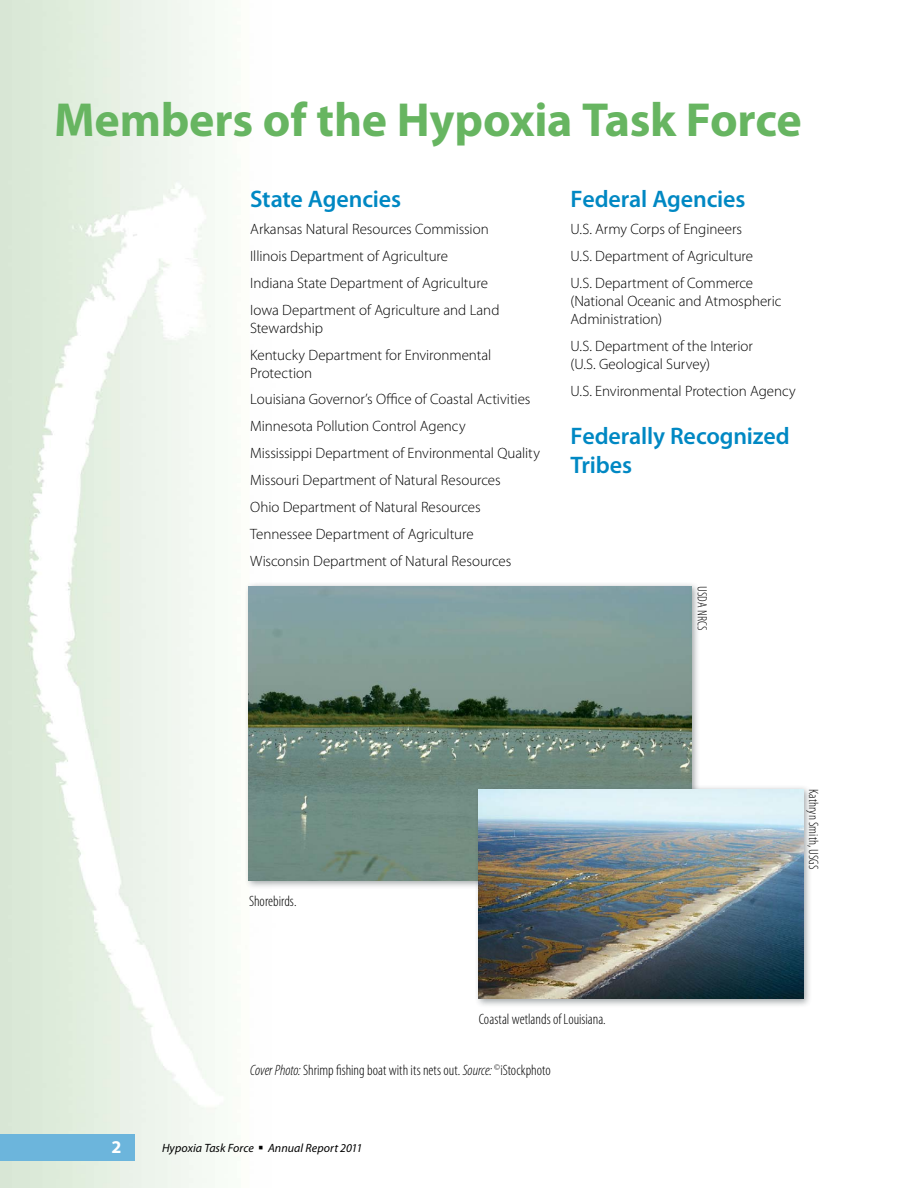
<style>
.page{position:relative;width:918px;height:1188px;background:#fff}
.page>*{position:absolute;margin:0;border:0;box-sizing:border-box;transform-origin:0 0}
.t1{font:700 48px "Myriad Pro";letter-spacing:-.005em;color:#67b561}
.t2{font:600 24px/28.5px "Myriad Pro";letter-spacing:-.01em;color:#0088c3}
.t3{font:700 18px "Myriad Pro";color:#fff}
.agencies{font:300 15px/18px "Myriad Pro";letter-spacing:-.005em;color:#000}
.caption_left{font:300 condensed 15px "Myriad Pro";color:#000}
.source{font:300 condensed 13.5px "Myriad Pro";letter-spacing:.005em;color:#000}
.t4{font:italic 12px "Myriad Pro";letter-spacing:.005em;color:#000}
.s1{font-style:italic}
</style>
<div class="page">
<img style="left:0;top:0;width:224px;height:1188px">
<div style="left:0;top:1134px;width:135px;height:27px;background:#6cb5dc"></div>
<div style="left:244px;top:581px;width:455px;height:308px;background:#313d42;opacity:.45"></div>
<img style="left:249px;top:586px;width:442px;height:295px">
<div style="left:474px;top:784px;width:338px;height:223px;background:#313d42;opacity:.45"></div>
<img style="left:478px;top:789px;width:325px;height:210px">
<h2 class="t1" style="left:54px;top:93px;width:749px">Members of the Hypoxia Task Force</h2>
<h3 class="t2" style="left:250px;top:185px;width:152px">State Agencies</h3>
<p class="agencies" style="left:250px;top:220px;width:240px">Arkansas Natural Resources Commission</p>
<p class="agencies" style="left:250px;top:247px;width:199px">Illinois Department of Agriculture</p>
<p class="agencies" style="left:250px;top:274px;width:239px">Indiana State Department of Agriculture</p>
<p class="agencies" style="left:250px;top:301px;width:251px">Iowa Department of Agriculture and Land<br>Stewardship</p>
<p class="agencies" style="left:250px;top:345px;width:243px">Kentucky Department for Environmental<br>Protection</p>
<p class="agencies" style="left:250px;top:390px;width:282px">Louisiana Governor’s Office of Coastal Activities</p>
<p class="agencies" style="left:250px;top:417px;width:217px">Minnesota Pollution Control Agency</p>
<p class="agencies" style="left:250px;top:444px;width:291px">Mississippi Department of Environmental Quality</p>
<p class="agencies" style="left:250px;top:471px;width:252px">Missouri Department of Natural Resources</p>
<p class="agencies" style="left:250px;top:498px;width:232px">Ohio Department of Natural Resources</p>
<p class="agencies" style="left:250px;top:525px;width:225px">Tennessee Department of Agriculture</p>
<p class="agencies" style="left:250px;top:552px;width:263px">Wisconsin Department of Natural Resources</p>
<h3 class="t2" style="left:571px;top:185px;width:176px">Federal Agencies</h3>
<p class="agencies" style="left:571px;top:220px;width:173px">U.S. Army Corps of Engineers</p>
<p class="agencies" style="left:571px;top:247px;width:184px">U.S. Department of Agriculture</p>
<p class="agencies" style="left:571px;top:274px;width:212px">U.S. Department of Commerce (National Oceanic and Atmospheric<br>Administration)</p>
<p class="agencies" style="left:571px;top:337px;width:184px">U.S. Department of the Interior (U.S. Geological Survey)</p>
<p class="agencies" style="left:571px;top:381px;width:227px">U.S. Environmental Protection Agency</p>
<h3 class="t2" style="left:571px;top:422px;width:221px">Federally Recognized<br>Tribes</h3>
<p class="source" style="left:710px;top:586px;width:46px;rotate:90deg">USDA NRCS</p>
<p class="caption_left" style="left:249px;top:893px;width:49px">Shorebirds.</p>
<p class="caption_left" style="left:479px;top:1011px;width:129px">Coastal wetlands of Louisiana.</p>
<p class="caption_left" style="left:250px;top:1062px;width:302px"><span class="s1">Cover Photo:</span> Shrimp fishing boat with its nets out. <span class="s1">Source:</span> <sup>©</sup>iStockphoto</p>
<p class="t3" style="left:112px;top:1137px;width:11px">2</p>
<p class="t4" style="left:162px;top:1142px;width:202px">Hypoxia Task Force ▪ Annual Report 2011</p>
<p class="source" style="left:821px;top:789px;width:82px;rotate:90deg">Kathryn Smith, USGS</p>
</div>
